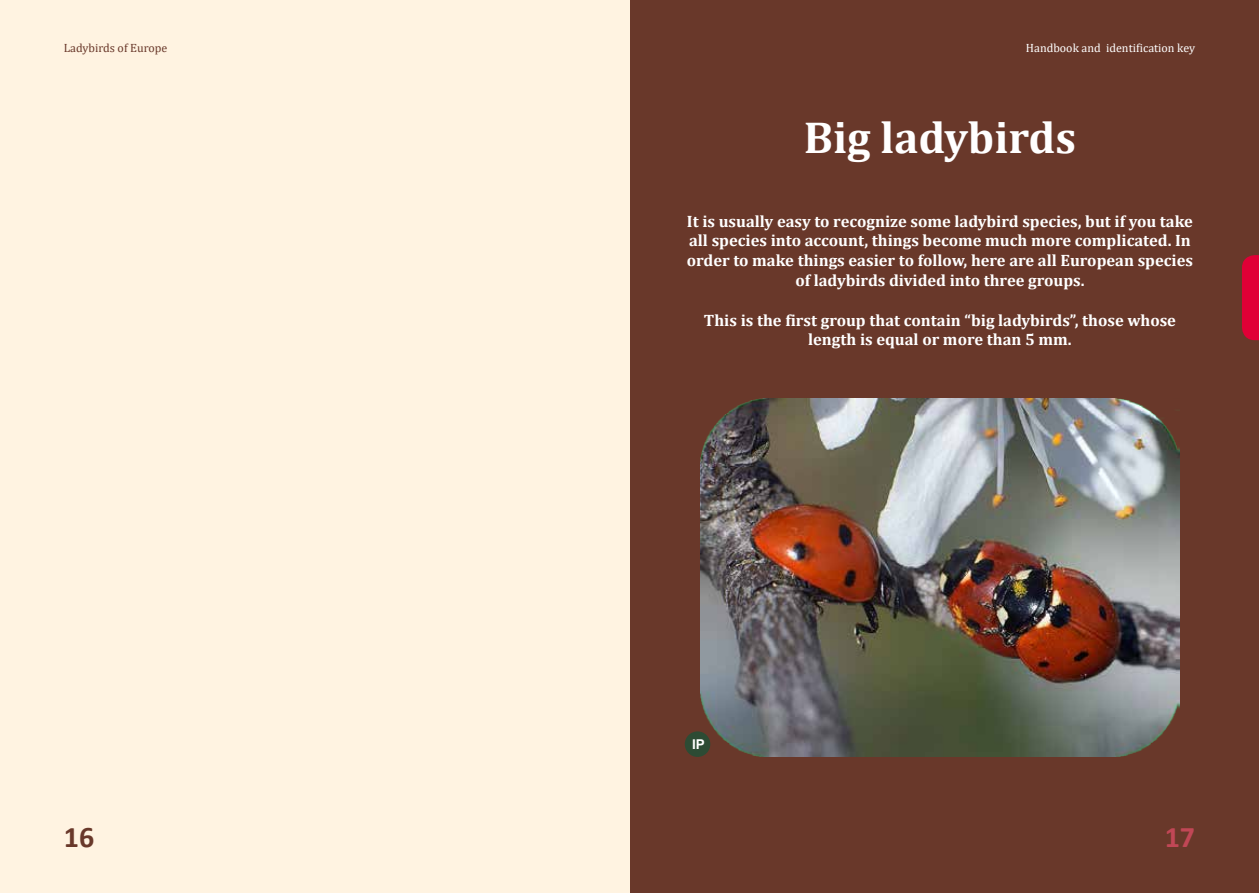
<style>
.page{position:relative;width:1259px;height:893px;background:#fff}
.page>*{position:absolute;margin:0;border:0;box-sizing:border-box;transform-origin:0 0}
.t1{font:700 45px "Cambria";color:#fff}
.t2{font:700 30px "Calibri";color:#c14756}
.t3{font:700 30px "Calibri";color:#69382a}
.t4{font:700 16.5px/19.8px "Cambria";color:#fff;text-align:center}
.t5{font:700 13.5px "Arial";color:#fff}
.t6{font:12px "Cambria";color:#fff}
.t7{font:12px "Cambria";color:#69382a}
</style>
<div class="page">
<div style="left:629px;top:0;width:630px;height:893px;background:#69382a"></div>
<div style="left:0;top:0;width:629px;height:893px;background:#fff3e1"></div>
<img style="left:700px;top:398px;width:479px;height:359px">
<svg style="left:1242px;top:255px;width:17px;height:85px"></svg>
<div style="left:685px;top:731px;width:25px;height:26px;background:#2d4b34;border-radius:50%"></div>
<p class="t7" style="left:64px;top:41px;width:105px">Ladybirds of Europe</p>
<h2 class="t3" style="left:64px;top:816px;width:32px">16</h2>
<p class="t6" style="left:1026px;top:41px;width:171px">Handbook and identification key</p>
<h1 class="t1" style="left:804px;top:106px;width:274px">Big ladybirds</h1>
<p class="t4" style="left:687px;top:211px;width:508px">It is usually easy to recognize some ladybird species, but if you take all species into account, things become much more complicated. In order to make things easier to follow, here are all European species of ladybirds divided into three groups.</p>
<p class="t4" style="left:704px;top:310px;width:474px">This is the first group that contain “big ladybirds”, those whose length is equal or more than 5 mm.</p>
<p class="t5" style="left:692px;top:735px;width:14px">IP</p>
<h2 class="t2" style="left:1164px;top:816px;width:32px">17</h2>
</div>
